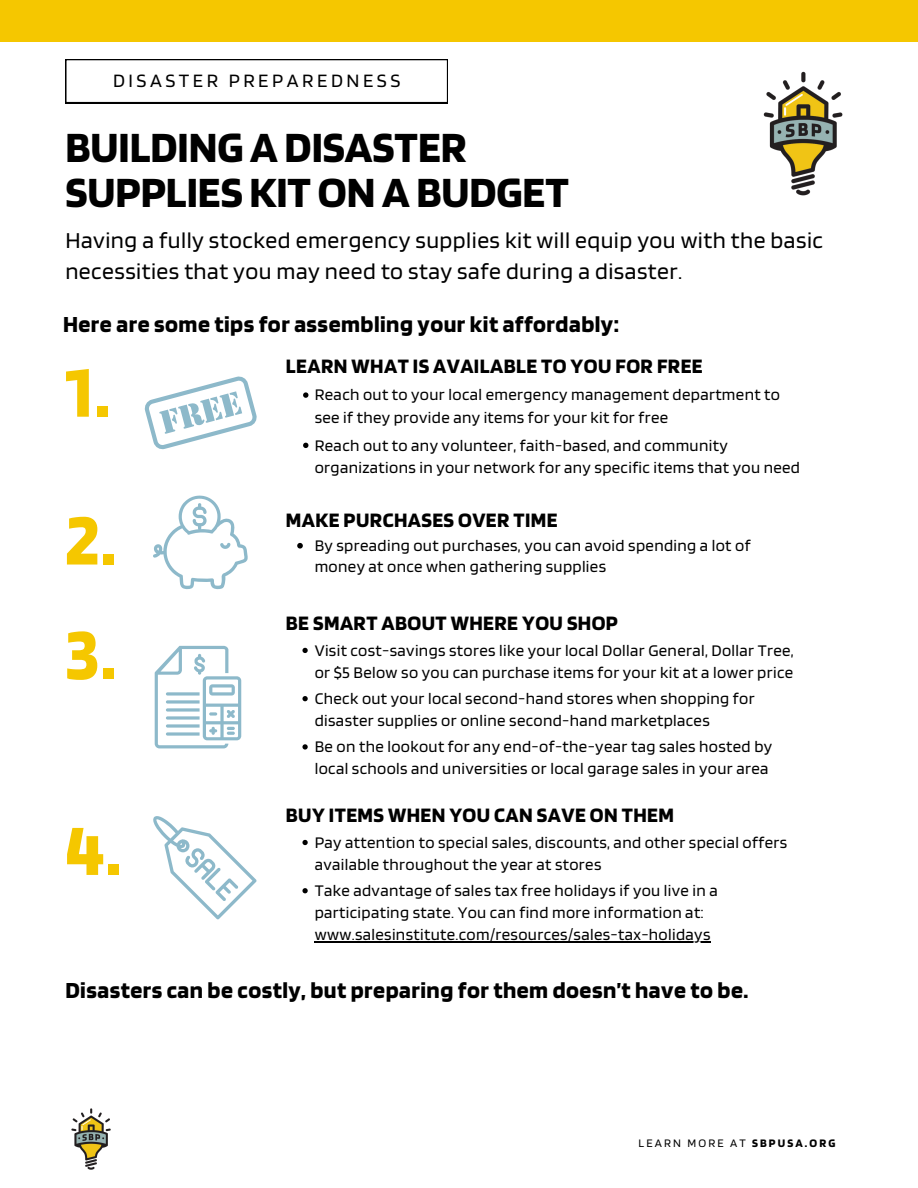
<style>
.page{position:relative;width:918px;height:1188px;background:#fff}
.page>*{position:absolute;margin:0;border:0;box-sizing:border-box;transform-origin:0 0}
.t1{font:700 75px "Blinker";color:#f5c700}
.t2{font:700 45px/45px "Blinker";color:#000}
.t3{font:700 24px "Blinker";letter-spacing:.02em;color:#000}
.t4{font:23.7px/30.3px "Blinker";letter-spacing:.02em;color:#000}
.t5{font:700 21.45px "Blinker";letter-spacing:.02em;color:#000}
.t6{font:19.8px "Blinker";letter-spacing:.18em;color:#000}
.t7{font:16.95px/22.2px "Blinker";letter-spacing:.02em;color:#000}
.t8{font:12px "Blinker";letter-spacing:.18em;color:#000}
.s1{font-weight:700}
</style>
<div class="page">
<div style="left:0;top:0;width:918px;height:42px;background:#f5c700"></div>
<svg style="left:65px;top:59px;width:383px;height:44px"></svg>
<img style="left:763px;top:71px;width:80px;height:125px">
<img style="left:71px;top:1108px;width:40px;height:62px">
<svg style="left:155px;top:646px;width:86px;height:102px"></svg>
<svg style="left:153px;top:816px;width:104px;height:103px"></svg>
<svg style="left:153px;top:496px;width:95px;height:93px"></svg>
<svg style="left:145px;top:377px;width:112px;height:72px"></svg>
<svg style="left:303px;top:392px;width:5px;height:6px"></svg>
<svg style="left:303px;top:443px;width:5px;height:5px"></svg>
<svg style="left:302px;top:648px;width:6px;height:5px"></svg>
<svg style="left:302px;top:696px;width:6px;height:5px"></svg>
<svg style="left:302px;top:744px;width:6px;height:6px"></svg>
<svg style="left:297px;top:543px;width:6px;height:6px"></svg>
<svg style="left:302px;top:840px;width:6px;height:5px"></svg>
<svg style="left:302px;top:888px;width:6px;height:5px"></svg>
<hr style="left:315px;top:941px;width:396px;height:2px;background:#000">
<h6 class="t6" style="left:113px;top:68px;width:289px">DISASTER PREPAREDNESS</h6>
<h2 class="t2" style="left:65px;top:124px;width:505px">BUILDINGADISASTER<br>SUPPLIESKITONABUDGET</h2>
<h1 class="t4" style="left:65px;top:225px;width:759px">Having a fully stocked emergency supplies kit will equip you with the basic necessities that you may need to stay safe during a disaster.</h1>
<p class="t3" style="left:63px;top:309px;width:557px">Here are some tips for assembling your kit affordably:</p>
<p class="t1" style="left:65px;top:345px;width:46px">1.</p>
<p class="t1" style="left:65px;top:493px;width:53px">2.</p>
<p class="t1" style="left:65px;top:607px;width:52px">3.</p>
<h5 class="t1" style="left:65px;top:803px;width:57px">4.</h5>
<h1 class="t5" style="left:286px;top:353px;width:418px">LEARN WHAT IS AVAILABLE TO YOU FOR FREE</h1>
<p class="t7" style="left:315px;top:383px;width:467px">Reach out to your local emergency management department to see if they provide any items for your kit for free</p>
<h1 class="t7" style="left:315px;top:433px;width:487px">Reach out to any volunteer, faith-based, and community organizations in your network for any specific items that you need</h1>
<p class="t5" style="left:286px;top:507px;width:273px">MAKE PURCHASES OVER TIME</p>
<p class="t7" style="left:315px;top:534px;width:437px;line-height:21.3px">By spreading out purchases, you can avoid spending a lot of money at once when gathering supplies</p>
<p class="t5" style="left:286px;top:609px;width:334px">BE SMART ABOUT WHERE YOU SHOP</p>
<p class="t7" style="left:315px;top:638px;width:481px">Visit cost-savings stores like your local Dollar General, Dollar Tree, or $5 Below so you can purchase items for your kit at a lower price</p>
<h5 class="t7" style="left:315px;top:687px;width:441px">Check out your local second-hand stores when shopping for disaster supplies or online second-hand marketplaces</h5>
<p class="t7" style="left:315px;top:735px;width:459px">Be on the lookout for any end-of-the-year tag sales hosted by local schools and universities or local garage sales in your area</p>
<h5 class="t5" style="left:286px;top:802px;width:389px">BUY ITEMS WHEN YOU CAN SAVE ON THEM</h5>
<h5 class="t7" style="left:315px;top:830px;width:474px">Pay attention to special sales, discounts, and other special offers available throughout the year at stores</h5>
<p class="t7" style="left:315px;top:879px;width:405px">Take advantage of sales tax free holidays if you live in a participating state. You can find more information at:</p>
<h1 class="t7" style="left:315px;top:923px;width:397px">www.salesinstitute.com/resources/sales-tax-holidays</h1>
<p class="t3" style="left:65px;top:975px;width:685px">Disasters can be costly, but preparing for them doesn’t have to be.</p>
<p class="t8" style="left:639px;top:1135px;width:198px">LEARN MORE AT <span class="s1">SBPUSA.ORG</span></p>
</div>
